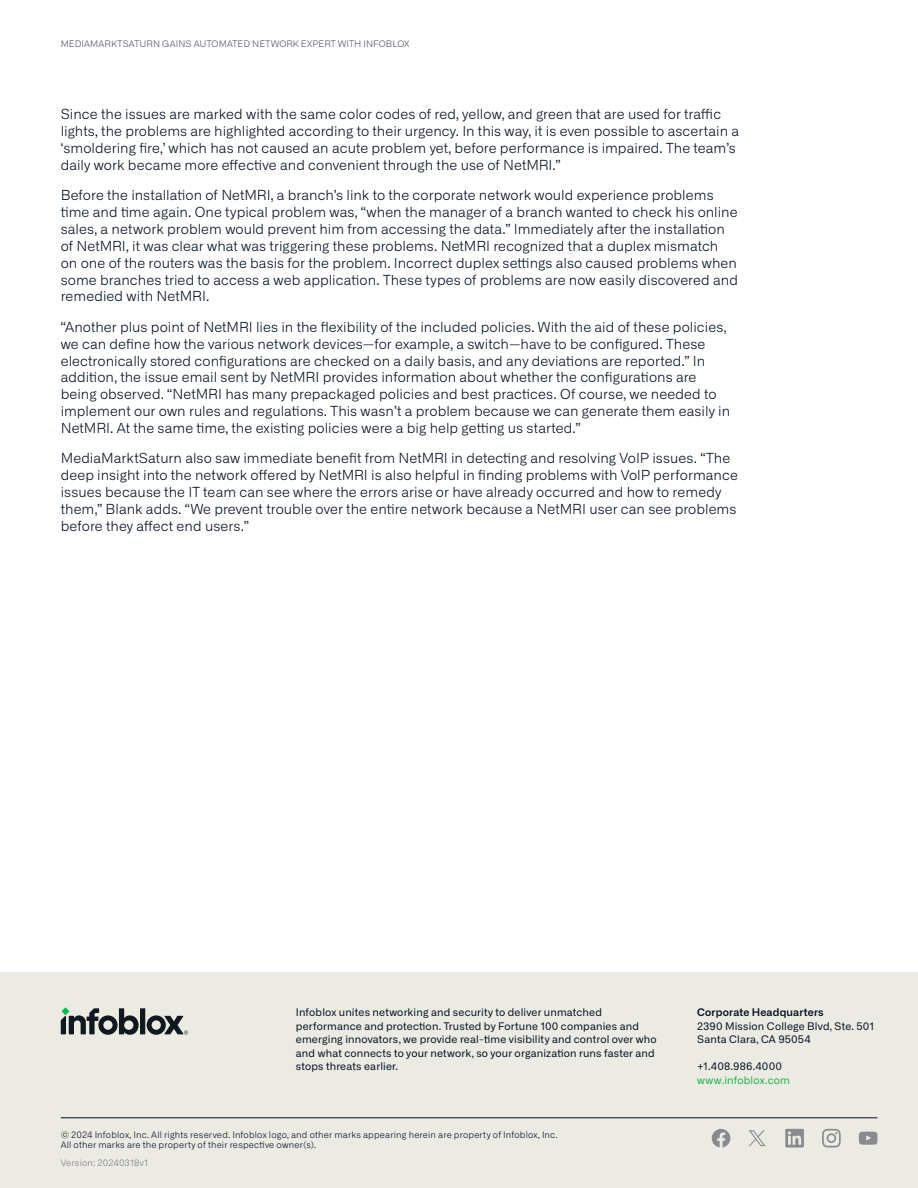
<style>
.page{position:relative;width:918px;height:1188px;background:#fff}
.page>*{position:absolute;margin:0;border:0;box-sizing:border-box;transform-origin:0 0}
.Body_text{font:300 13.8px/16.8px "Alliance No.1";letter-spacing:.005em;color:#030f1e}
.t1{font:10.5px/13.5px "Alliance No.1";letter-spacing:.015em;color:#030f1e}
.t2{font:600 10.5px "Alliance No.1";letter-spacing:.015em;color:#030f1e}
.t3{font:10.5px "Alliance No.1";letter-spacing:.015em;color:#1eb14b}
.t4{font:300 9px/9.8px "Alliance No.1";letter-spacing:.02em;color:#030f1e}
.t5{font:300 9px "Alliance No.1";letter-spacing:.015em;color:#4d515e}
.t6{font:300 9px "Alliance No.1";letter-spacing:.01em;color:#797b86}
</style>
<div class="page">
<div style="left:0;top:972px;width:918px;height:216px;background:#ebebe4"></div>
<div style="left:140px;top:1008px;width:5px;height:26px;background:#101820"></div>
<svg style="left:147px;top:1015px;width:41px;height:20px"></svg>
<svg style="left:61px;top:1008px;width:78px;height:27px"></svg>
<svg style="left:822px;top:1129px;width:19px;height:18px"></svg>
<svg style="left:859px;top:1132px;width:19px;height:13px"></svg>
<svg style="left:785px;top:1129px;width:19px;height:19px"></svg>
<svg style="left:712px;top:1129px;width:18px;height:18px"></svg>
<hr style="left:61px;top:1118px;width:817px;height:1px;background:#030f1e">
<svg style="left:749px;top:1130px;width:17px;height:16px"></svg>
<p class="t5" style="left:61px;top:39px;width:350px">MEDIAMARKTSATURN GAINS AUTOMATED NETWORK EXPERT WITH INFOBLOX</p>
<p class="Body_text" style="left:61px;top:106px;width:680px">Since the issues are marked with the same color codes of red, yellow, and green that are used for traffic lights, the problems are highlighted according to their urgency. In this way, it is even possible to ascertain a ‘smoldering fire,’ which has not caused an acute problem yet, before performance is impaired. The team’s daily work became more effective and convenient through the use of NetMRI.”</p>
<p class="Body_text" style="left:61px;top:187px;width:679px">Before the installation of NetMRI, a branch’s link to the corporate network would experience problems time and time again. One typical problem was, “when the manager of a branch wanted to check his online sales, a network problem would prevent him from accessing the data.” Immediately after the installation of NetMRI, it was clear what was triggering these problems. NetMRI recognized that a duplex mismatch on one of the routers was the basis for the problem. Incorrect duplex settings also caused problems when some branches tried to access a web application. These types of problems are now easily discovered and remedied with NetMRI.</p>
<p class="Body_text" style="left:61px;top:318px;width:671px">“Another plus point of NetMRI lies in the flexibility of the included policies. With the aid of these policies, we can define how the various network devices—for example, a switch—have to be configured. These electronically stored configurations are checked on a daily basis, and any deviations are reported.” In addition, the issue email sent by NetMRI provides information about whether the configurations are being observed. “NetMRI has many prepackaged policies and best practices. Of course, we needed to implement our own rules and regulations. This wasn’t a problem because we can generate them easily in NetMRI. At the same time, the existing policies were a big help getting us started.”</p>
<p class="Body_text" style="left:61px;top:450px;width:679px">MediaMarktSaturn also saw immediate benefit from NetMRI in detecting and resolving VoIP issues. “The deep insight into the network offered by NetMRI is also helpful in finding problems with VolP performance issues because the IT team can see where the errors arise or have already occurred and how to remedy them,” Blank adds. “We prevent trouble over the entire network because a NetMRI user can see problems before they affect end users.”</p>
<p class="t1" style="left:296px;top:1006px;width:362px">Infoblox unites networking and security to deliver unmatched performance and protection. Trusted by Fortune 100 companies and emerging innovators, we provide real-time visibility and control over who and what connects to your network, so your organization runs faster and stops threats earlier.</p>
<p class="t2" style="left:697px;top:1006px;width:128px">Corporate Headquarters</p>
<p class="t1" style="left:697px;top:1019px;width:179px">2390 Mission College Blvd, Ste. 501<br>Santa Clara, CA 95054</p>
<p class="t1" style="left:697px;top:1059px;width:86px">+1.408.986.4000</p>
<p class="t3" style="left:697px;top:1073px;width:94px">www.infoblox.com</p>
<p class="t4" style="left:61px;top:1130px;width:499px">© 2024 Infoblox, Inc. All rights reserved. Infoblox logo, and other marks appearing herein are property of Infoblox, Inc.<br>All other marks are the property of their respective owner(s).</p>
<p class="t6" style="left:61px;top:1158px;width:89px">Version: 20240318v1</p>
</div>
